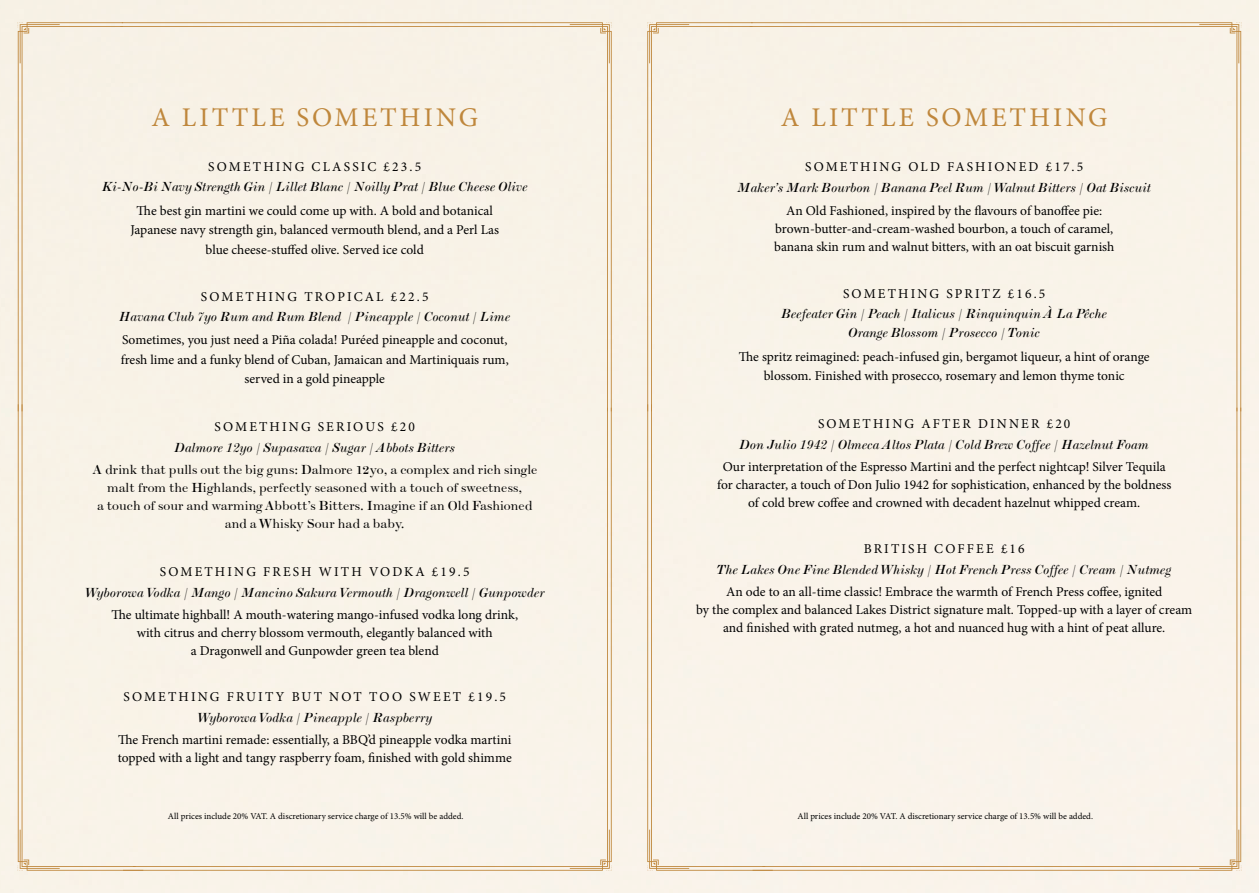
<style>
.page{position:relative;width:1259px;height:893px;background:#f8f3e8}
.page>*{position:absolute;margin:0;border:0;box-sizing:border-box;transform-origin:0 0}
.t1{font:27px "Minion Pro";letter-spacing:.115em;color:#bf873c}
.t2{font:13.5px/18px "Minion Pro";color:#000;text-align:center}
.t3{font:italic 13.5px/19.5px "Scotch Roman MT Std";color:#000;text-align:center}
.t4{font:13.5px "Minion Pro";letter-spacing:.16em;color:#000}
.t5{font:13.5px/18px "Scotch Roman";color:#000;text-align:center}
.t6{font:9px "Minion Pro";color:#000}
</style>
<div class="page">
<div style="left:123px;top:26px;width:485px;height:382px;background:#f8f2e7"></div>
<svg style="left:570px;top:22px;width:42px;height:41px;background:#f0e4d1"></svg>
<div style="left:143px;top:408px;width:465px;height:459px;background:#f9f3e9"></div>
<svg style="left:570px;top:830px;width:42px;height:41px;background:#f1e5d3"></svg>
<div style="left:18px;top:22px;width:105px;height:382px;background:#f7f1e6"></div>
<svg style="left:18px;top:404px;width:125px;height:467px;background:#f2e7d6"></svg>
<div style="left:22px;top:404px;width:114px;height:463px;background:#f8f3e7"></div>
<svg style="left:18px;top:830px;width:42px;height:41px;background:#f1e5d3"></svg>
<div style="left:752px;top:26px;width:485px;height:382px;background:#f8f3e8"></div>
<svg style="left:1199px;top:22px;width:42px;height:41px;background:#f1e5d3"></svg>
<div style="left:773px;top:408px;width:464px;height:459px;background:#faf3ea"></div>
<svg style="left:1199px;top:830px;width:42px;height:41px;background:#f1e6d5"></svg>
<div style="left:647px;top:22px;width:105px;height:382px;background:#f8f2e7"></div>
<svg style="left:647px;top:404px;width:126px;height:467px;background:#f4eadb"></svg>
<div style="left:651px;top:404px;width:114px;height:463px;background:#f9f3e9"></div>
<svg style="left:647px;top:830px;width:42px;height:41px;background:#f1e5d4"></svg>
<h1 class="t1" style="left:151px;top:99px;width:328px">A LITTLE SOMETHING</h1>
<h1 class="t1" style="left:781px;top:99px;width:328px">A LITTLE SOMETHING</h1>
<p class="t4" style="left:208px;top:158px;width:214px">SOMETHING CLASSIC £23.5</p>
<p class="t3" style="left:102px;top:177px;width:427px">Ki-No-Bi Navy Strength Gin / Lillet Blanc / Noilly Prat / Blue Cheese Olive</p>
<p class="t2" style="left:130px;top:201px;width:370px;line-height:19.5px">The best gin martini we could come up with. A bold and botanical<br>Japanese navy strength gin, balanced vermouth blend, and a Perl Las blue cheese-stuffed olive. Served ice cold</p>
<p class="t4" style="left:201px;top:288px;width:229px">SOMETHING TROPICAL £22.5</p>
<p class="t3" style="left:119px;top:307px;width:393px">Havana Club 7yo Rum and Rum Blend / Pineapple / Coconut / Lime</p>
<p class="t2" style="left:121px;top:330px;width:389px;line-height:19.5px">Sometimes, you just need a Piña colada! Puréed pineapple and coconut, fresh lime and a funky blend of Cuban, Jamaican and Martiniquais rum, served in a gold pineapple</p>
<p class="t4" style="left:214px;top:418px;width:202px">SOMETHING SERIOUS £20</p>
<p class="t3" style="left:174px;top:438px;width:282px">Dalmore 12yo / Supasawa / Sugar / Abbots Bitters</p>
<p class="t5" style="left:92px;top:461px;width:447px">A drink that pulls out the big guns: Dalmore 12yo, a complex and rich single malt from the Highlands, perfectly seasoned with a touch of sweetness,<br>a touch of sour and warming Abbott’s Bitters. Imagine if an Old Fashioned and a Whisky Sour had a baby.</p>
<p class="t4" style="left:160px;top:562px;width:311px">SOMETHING FRESH WITH VODKA £19.5</p>
<p class="t3" style="left:85px;top:583px;width:461px">Wyborowa Vodka / Mango / Mancino Sakura Vermouth / Dragonwell / Gunpowder</p>
<p class="t2" style="left:111px;top:606px;width:408px">The ultimate highball! A mouth-watering mango-infused vodka long drink, with citrus and cherry blossom vermouth, elegantly balanced with<br>a Dragonwell and Gunpowder green tea blend</p>
<p class="t4" style="left:123px;top:688px;width:384px">SOMETHING FRUITY BUT NOT TOO SWEET £19.5</p>
<p class="t3" style="left:197px;top:708px;width:236px">Wyborowa Vodka / Pineapple / Raspberry</p>
<p class="t2" style="left:118px;top:731px;width:395px;text-align:left">The French martini remade: essentially, a BBQ’d pineapple vodka martini topped with a light and tangy raspberry foam, finished with gold shimme</p>
<p class="t4" style="left:805px;top:158px;width:280px">SOMETHING OLD FASHIONED £17.5</p>
<p class="t3" style="left:737px;top:178px;width:415px">Maker’s Mark Bourbon / Banana Peel Rum / Walnut Bitters / Oat Biscuit</p>
<p class="t2" style="left:774px;top:201px;width:342px">An Old Fashioned, inspired by the flavours of banoffee pie: brown-butter-and-cream-washed bourbon, a touch of caramel, banana skin rum and walnut bitters, with an oat biscuit garnish</p>
<p class="t4" style="left:843px;top:285px;width:204px">SOMETHING SPRITZ £16.5</p>
<p class="t3" style="left:781px;top:304px;width:327px">Beefeater Gin / Peach / Italicus / Rinquinquin À La Pêche<br>Orange Blossom / Prosecco / Tonic</p>
<p class="t2" style="left:739px;top:347px;width:412px;line-height:19.5px">The spritz reimagined: peach-infused gin, bergamot liqueur, a hint of orange blossom. Finished with prosecco, rosemary and lemon thyme tonic</p>
<p class="t4" style="left:818px;top:415px;width:254px">SOMETHING AFTER DINNER £20</p>
<p class="t3" style="left:739px;top:435px;width:411px">Don Julio 1942 / Olmeca Altos Plata / Cold Brew Coffee / Hazelnut Foam</p>
<p class="t2" style="left:717px;top:458px;width:455px">Our interpretation of the Espresso Martini and the perfect nightcap! Silver Tequila for character, a touch of Don Julio 1942 for sophistication, enhanced by the boldness of cold brew coffee and crowned with decadent hazelnut whipped cream.</p>
<p class="t4" style="left:863px;top:540px;width:163px">BRITISH COFFEE £16</p>
<p class="t3" style="left:716px;top:560px;width:457px">The Lakes One Fine Blended Whisky / Hot French Press Coffee / Cream / Nutmeg</p>
<p class="t2" style="left:696px;top:583px;width:497px">An ode to an all-time classic! Embrace the warmth of French Press coffee, ignited<br>by the complex and balanced Lakes District signature malt. Topped-up with a layer of cream and finished with grated nutmeg, a hot and nuanced hug with a hint of peat allure.</p>
<p class="t6" style="left:168px;top:810px;width:297px">All prices include 20% VAT. A discretionary service charge of 13.5% will be added.</p>
<p class="t6" style="left:797px;top:810px;width:297px">All prices include 20% VAT. A discretionary service charge of 13.5% will be added.</p>
</div>
